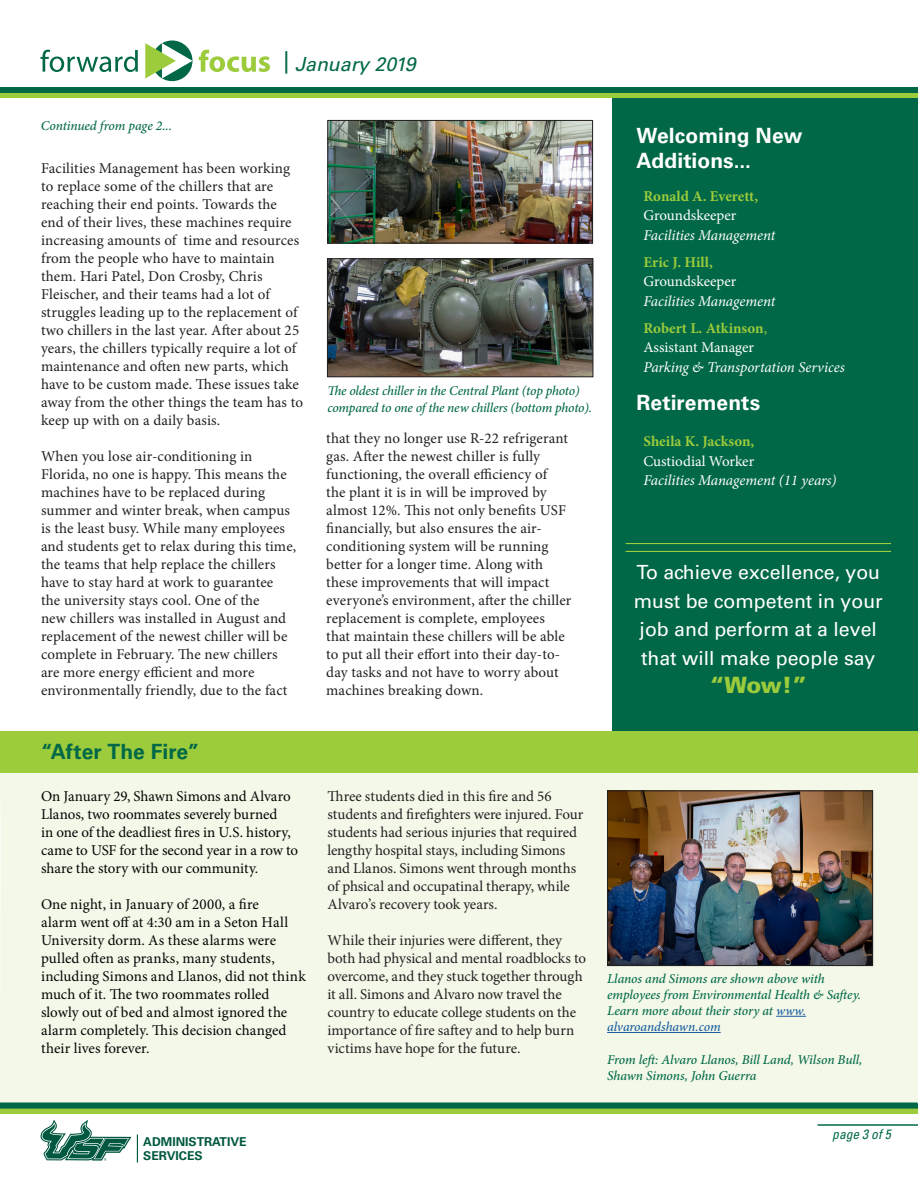
<style>
.page{position:relative;width:918px;height:1188px;background:#fff}
.page>*{position:absolute;margin:0;border:0;box-sizing:border-box;transform-origin:0 0}
.t1{font:900 22.5px "Univers LT Std";color:#9ccb3b}
.t2{font:700 21px/25.2px "Univers LT Std";letter-spacing:.005em;color:#fff}
.t3{font:700 21px "Univers LT Std";color:#006847}
.t4{font:19.5px/28.5px "Univers LT Std";color:#fff;text-align:center}
.t5{font:italic 19.5px "Univers LT Std";color:#006847}
.t6{font:15px/18px "Minion Pro";letter-spacing:.005em;color:#231f20}
.t7{font:15px/18px "Minion Pro";color:#040503}
.t8{font:italic 15px "Minion Pro";letter-spacing:-.01em;color:#fff}
.t9{font:700 15px "Minion Pro";color:#9ccb3b}
.t10{font:15px "Minion Pro";letter-spacing:-.005em;color:#fff}
.t11{font:italic 500 13.5px/16.2px "Minion Pro";letter-spacing:-.01em;color:#006847}
.t12{font:italic condensed 13.5px "Univers LT Std";color:#006947}
.t13{font:700 12.15px/14.7px "Univers LT Std";color:#005840}
.s1{font-weight:400}
.s2{color:#175d9e}
</style>
<div class="page">
<div style="left:0;top:773px;width:918px;height:329px;background:#f3f8e8"></div>
<div style="left:0;top:1107px;width:918px;height:6px;background:#9ccb3b"></div>
<svg style="left:0;top:1102px;width:918px;height:7px;background:#1a7751"></svg>
<svg style="left:40px;top:1120px;width:91px;height:41px"></svg>
<svg style="left:137px;top:1135px;width:1px;height:28px"></svg>
<div style="left:612px;top:97px;width:306px;height:641px;background:#006847"></div>
<img style="left:609px;top:793px;width:262px;height:171px">
<div style="left:607px;top:791px;width:266px;height:175px;border:1px solid #231f20"></div>
<hr style="left:776px;top:1016px;width:30px;height:1px;background:#175d9e">
<hr style="left:607px;top:1032px;width:114px;height:1px;background:#175d9e">
<hr style="left:626px;top:543px;width:265px;height:1px;background:#9ccb3b">
<hr style="left:626px;top:551px;width:265px;height:1px;background:#9ccb3b">
<img style="left:329px;top:122px;width:262px;height:119px">
<div style="left:327px;top:120px;width:266px;height:123px;border:1px solid #231f20"></div>
<img style="left:329px;top:260px;width:262px;height:115px">
<div style="left:327px;top:258px;width:266px;height:119px;border:1px solid #231f20"></div>
<div style="left:0;top:732px;width:918px;height:41px;background:#9ccb3b"></div>
<div style="left:0;top:92px;width:918px;height:6px;background:#9ccb3b"></div>
<div style="left:0;top:88px;width:918px;height:5px;background:#006847"></div>
<svg style="left:41px;top:50px;width:97px;height:22px"></svg>
<svg style="left:199px;top:50px;width:71px;height:22px"></svg>
<svg style="left:152px;top:40px;width:41px;height:41px"></svg>
<svg style="left:145px;top:43px;width:48px;height:35px"></svg>
<hr style="left:818px;top:1124px;width:100px;height:2px;background:#006847">
<p class="t5" style="left:284px;top:53px;width:134px"><sup>|</sup> January 2019</p>
<p class="t11" style="left:41px;top:117px;width:133px">Continued from page 2...</p>
<p class="t6" style="left:41px;top:159px;width:264px">Facilities Management has been working to replace some of the chillers that are reaching their end points. Towards the end of their lives, these machines require increasing amounts of time and resources from the people who have to maintain them. Hari Patel, Don Crosby, Chris Fleischer, and their teams had a lot of struggles leading up to the replacement of two chillers in the last year. After about 25 years, the chillers typically require a lot of maintenance and often new parts, which have to be custom made. These issues take away from the other things the team has to keep up with on a daily basis.</p>
<p class="t6" style="left:41px;top:447px;width:257px">When you lose air-conditioning in Florida, no one is happy. This means the machines have to be replaced during summer and winter break, when campus is the least busy. While many employees and students get to relax during this time, the teams that help replace the chillers have to stay hard at work to guarantee the university stays cool. One of the<br>new chillers was installed in August and replacement of the newest chiller will be complete in February. The new chillers are more energy efficient and more environmentally friendly, due to the fact</p>
<p class="t3" style="left:41px;top:739px;width:160px">“After The Fire”</p>
<p class="t7" style="left:41px;top:788px;width:259px">On January 29, Shawn Simons and Alvaro Llanos, two roommates severely burned<br>in one of the deadliest fires in U.S. history, came to USF for the second year in a row to share the story with our community.</p>
<p class="t7" style="left:41px;top:896px;width:266px">One night, in January of 2000, a fire<br>alarm went off at 4:30 am in a Seton Hall University dorm. As these alarms were pulled often as pranks, many students, including Simons and Llanos, did not think much of it. The two roommates rolled slowly out of bed and almost ignored the alarm completely. This decision changed their lives forever.</p>
<p class="t11" style="left:327px;top:383px;width:266px">The oldest chiller in the Central Plant (top photo) compared to one of the new chillers (bottom photo).</p>
<p class="t6" style="left:326px;top:429px;width:247px">that they no longer use R-22 refrigerant gas. After the newest chiller is fully functioning, the overall efficiency of<br>the plant it is in will be improved by almost 12%. This not only benefits USF financially, but also ensures the air&shy;conditioning system will be running better for a longer time. Along with these improvements that will impact everyone’s environment, after the chiller replacement is complete, employees that maintain these chillers will be able to put all their effort into their day-to&shy;day tasks and not have to worry about machines breaking down.</p>
<p class="t2" style="left:636px;top:123px;width:167px">Welcoming New<br>Additions...</p>
<p class="t9" style="left:644px;top:186px;width:116px">Ronald A. Everett,</p>
<p class="t10" style="left:644px;top:206px;width:94px">Groundskeeper</p>
<p class="t8" style="left:644px;top:225px;width:133px">Facilities Management</p>
<p class="t9" style="left:644px;top:252px;width:71px">Eric J. Hill,</p>
<p class="t10" style="left:644px;top:272px;width:94px">Groundskeeper</p>
<p class="t8" style="left:644px;top:291px;width:133px">Facilities Management</p>
<p class="t9" style="left:644px;top:318px;width:125px">Robert L. Atkinson<span class="s1">,</span></p>
<p class="t10" style="left:644px;top:338px;width:112px">Assistant Manager</p>
<p class="t8" style="left:644px;top:357px;width:203px">Parking &amp; Transportation Services</p>
<p class="t2" style="left:636px;top:390px;width:125px">Retirements</p>
<p class="t9" style="left:644px;top:431px;width:112px">Sheila K. Jackson,</p>
<p class="t10" style="left:644px;top:451px;width:112px">Custiodial Worker</p>
<p class="t8" style="left:644px;top:470px;width:195px">Facilities Management (11 years)</p>
<p class="t4" style="left:634px;top:558px;width:251px">To achieve excellence, you must be competent in your job and perform at a level that will make people say</p>
<p class="t1" style="left:709px;top:671px;width:99px">“Wow!”</p>
<p class="t6" style="left:327px;top:788px;width:257px">Three students died in this fire and 56 students and firefighters were injured. Four students had serious injuries that required lengthy hospital stays, including Simons and Llanos. Simons went through months of phsical and occupatinal therapy, while Alvaro’s recovery took years.</p>
<p class="t6" style="left:327px;top:932px;width:260px">While their injuries were different, they both had physical and mental roadblocks to overcome, and they stuck together through it all. Simons and Alvaro now travel the country to educate college students on the importance of fire saftey and to help burn victims have hope for the future.</p>
<p class="t11" style="left:607px;top:970px;width:256px">Llanos and Simons are shown above with employees from Environmental Health &amp; Saftey.</p>
<p class="t11" style="left:607px;top:1002px;width:200px">Learn more about their story at <span class="s2">www. alvaroandshawn.com</span></p>
<p class="t11" style="left:607px;top:1051px;width:257px">From left: Alvaro Llanos, Bill Land, Wilson Bull,<br>Shawn Simons, John Guerra</p>
<p class="t13" style="left:143px;top:1134px;width:105px">ADMINISTRATIVE<br>SERVICES</p>
<p class="t12" style="left:832px;top:1126px;width:60px">page 3 of 5</p>
</div>
